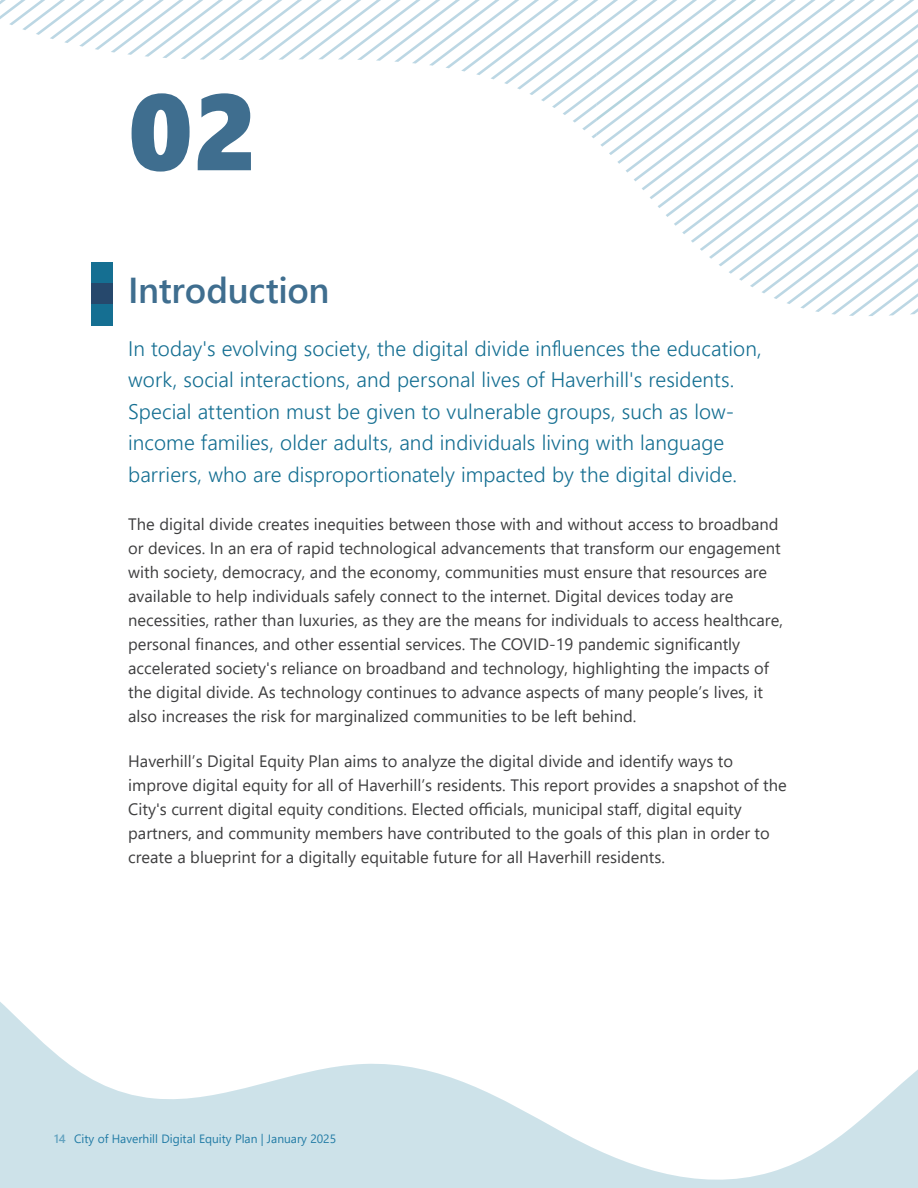
<style>
.page{position:relative;width:918px;height:1188px;background:#fff}
.page>*{position:absolute;margin:0;border:0;box-sizing:border-box;transform-origin:0 0}
.t1{font:108px "Segoe UI Black";color:#3f6e8f}
.Body_Text{font:600 36px "Segoe UI";letter-spacing:-.01em;color:#3f6e8f}
.Intro_Text{font:300 21px/31.5px "Segoe UI";letter-spacing:.005em;color:#156f92}
.Body_Text-2{font:16.5px/24px "Segoe UI";color:#3e3e3f}
.t2{font:12px "Segoe UI";color:#217ba5}
.s1{font-weight:600;color:#64a3c0}
</style>
<div class="page">
<svg style="left:0;top:1002px;width:918px;height:186px"></svg>
<div style="left:92px;top:305px;width:21px;height:21px;background:#156f92"></div>
<svg style="left:0;top:0;width:918px;height:316px"></svg>
<h1 class="t1" style="left:128px;top:54px;width:131px">02</h1>
<p class="Body_Text" style="left:128px;top:256px;width:203px">Introduction</p>
<p class="Intro_Text" style="left:128px;top:330px;width:635px">In today's evolving society, the digital divide influences the education, work, social interactions, and personal lives of Haverhill's residents.<br>Special attention must be given to vulnerable groups, such as low&shy;income families, older adults, and individuals living with language barriers, who are disproportionately impacted by the digital divide.</p>
<p class="Body_Text-2" style="left:128px;top:510px;width:656px">The digital divide creates inequities between those with and without access to broadband or devices. In an era of rapid technological advancements that transform our engagement with society, democracy, and the economy, communities must ensure that resources are available to help individuals safely connect to the internet. Digital devices today are necessities, rather than luxuries, as they are the means for individuals to access healthcare, personal finances, and other essential services. The COVID-19 pandemic significantly accelerated society's reliance on broadband and technology, highlighting the impacts of the digital divide. As technology continues to advance aspects of many people’s lives, it also increases the risk for marginalized communities to be left behind.</p>
<p class="Body_Text-2" style="left:128px;top:747px;width:660px">Haverhill’s Digital Equity Plan aims to analyze the digital divide and identify ways to improve digital equity for all of Haverhill’s residents. This report provides a snapshot of the City's current digital equity conditions. Elected officials, municipal staff, digital equity partners, and community members have contributed to the goals of this plan in order to create a blueprint for a digitally equitable future for all Haverhill residents.</p>
<p class="t2" style="left:54px;top:1127px;width:284px"><span class="s1">14</span> City of Haverhill Digital Equity Plan | January 2025</p>
</div>
